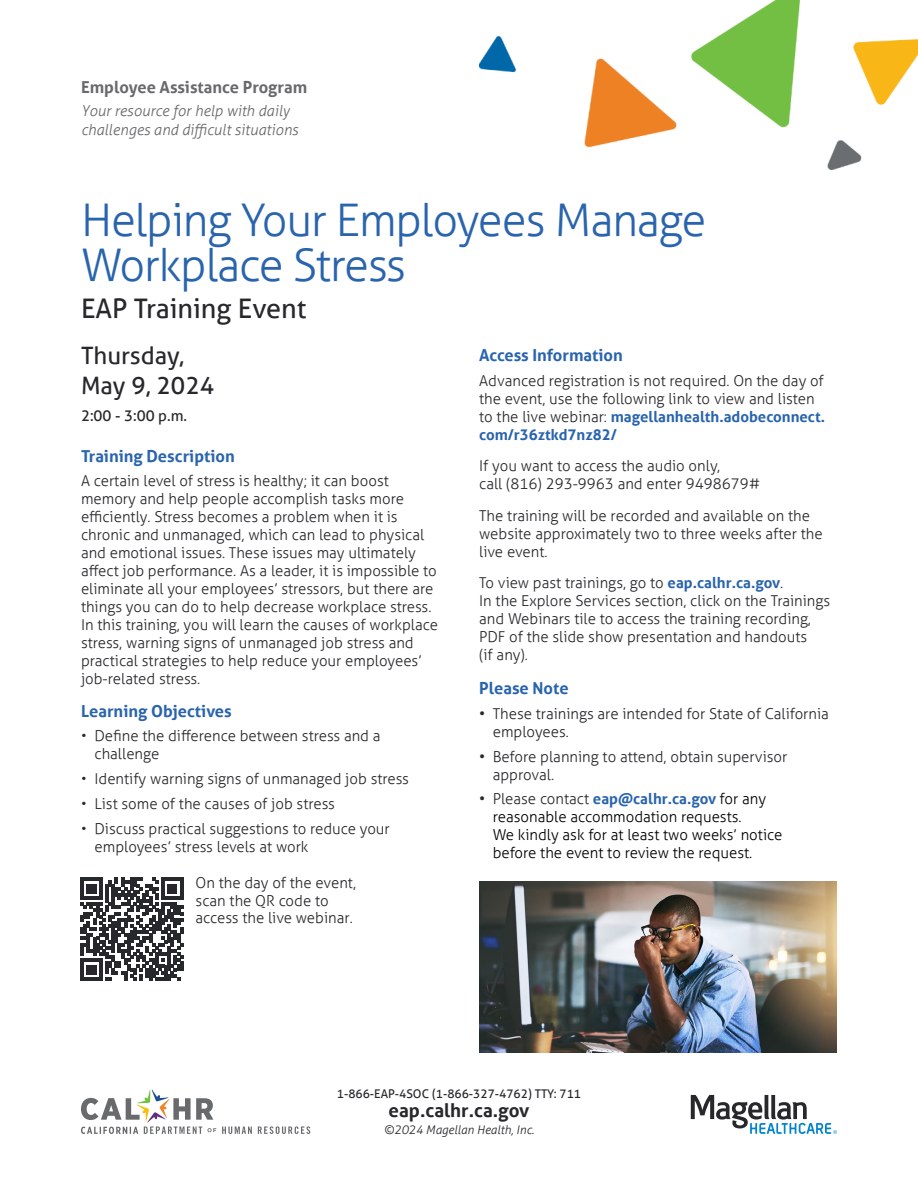
<style>
.page{position:relative;width:918px;height:1188px;background:#fff}
.page>*{position:absolute;margin:0;border:0;box-sizing:border-box;transform-origin:0 0}
.Headline{font:300 45px/45px "Aller";letter-spacing:-.025em;color:#2964ad}
.Intro_text{font:27px "Aller";color:#27282b}
.body_copy_bold{font:24px "Aller";color:#27282b}
.Footer_-_URL{font:700 18.75px "Aller";color:#27282b}
.Subhead{font:700 16.5px "Aller";color:#2964ad}
.Body_copy{font:700 16.5px "Aller";color:#68696c}
.Body_copy-2{font:300 15px/18px "Aller";color:#27282b}
.t1{font:300 15px/18px "Aller";color:#000}
.Body_copy-3{font:italic 300 15px/19.5px "Aller";color:#68696c}
.body_copy_bold-2{font:15px "Aller";color:#27282b}
.Footer_-_Phone_Numbers{font:12px "Aller";color:#27282b}
.Footer_-_Copyright{font:italic 300 12px "Aller";color:#27282b}
.s1{font-weight:700;color:#2964ad}
.s2{font-weight:400}
.s3{font-weight:400;color:#27282b}
.s4{color:#27282b}
</style>
<div class="page">
<img style="left:479px;top:0;width:439px;height:170px">
<svg style="left:81px;top:878px;width:102px;height:102px"></svg>
<svg style="left:81px;top:1089px;width:229px;height:45px"></svg>
<svg style="left:691px;top:1095px;width:146px;height:39px"></svg>
<img style="left:479px;top:881px;width:358px;height:171px">
<p class="Body_copy" style="left:81px;top:77px;width:228px">Employee Assistance Program</p>
<p class="Body_copy-3" style="left:81px;top:101px;width:219px">Your resource for help with daily challenges and difficult situations</p>
<h1 class="Headline" style="left:81px;top:197px;width:627px">Helping Your Employees Manage<br>Workplace Stress</h1>
<p class="Intro_text" style="left:81px;top:292px;width:227px">EAP Training Event</p>
<p class="body_copy_bold" style="left:81px;top:341px;width:105px">Thursday,</p>
<p class="body_copy_bold" style="left:81px;top:371px;width:135px">May 9, 2024</p>
<p class="body_copy_bold-2" style="left:81px;top:406px;width:108px">2:00 - 3:00 p.m.</p>
<h2 class="Subhead" style="left:81px;top:446px;width:155px">Training Description</h2>
<p class="Body_copy-2" style="left:81px;top:472px;width:359px">A certain level of stress is healthy; it can boost memory and help people accomplish tasks more efficiently. Stress becomes a problem when it is chronic and unmanaged, which can lead to physical and emotional issues. These issues may ultimately affect job performance. As a leader, it is impossible to eliminate all your employees’ stressors, but there are things you can do to help decrease workplace stress.<br>In this training, you will learn the causes of workplace stress, warning signs of unmanaged job stress and practical strategies to help reduce your employees’ job-related stress.</p>
<h2 class="Subhead" style="left:81px;top:701px;width:152px">Learning Objectives</h2>
<p class="Body_copy-2" style="left:94px;top:727px;width:288px;text-indent:-14px">• Define the difference between stress and a challenge</p>
<p class="Body_copy-2" style="left:81px;top:770px;width:329px">• Identify warning signs of unmanaged job stress</p>
<p class="Body_copy-2" style="left:81px;top:795px;width:255px">• List some of the causes of job stress</p>
<p class="Body_copy-2" style="left:94px;top:819px;width:297px;text-indent:-14px">• Discuss practical suggestions to reduce your employees’ stress levels at work</p>
<p class="Body_copy-2" style="left:196px;top:874px;width:162px;line-height:17.2px">On the day of the event, scan the QR code to access the live webinar.</p>
<h2 class="Subhead" style="left:479px;top:345px;width:145px">Access Information</h2>
<p class="Body_copy-2" style="left:479px;top:371px;width:348px">Advanced registration is not required. On the day of the event, use the following link to view and listen to the live webinar: <span class="s1">magellanhealth.adobeconnect. com/r36ztkd7nz82/</span></p>
<p class="Body_copy-2" style="left:479px;top:457px;width:282px">If you want to access the audio only,<br>call (816) 293-9963 and enter 9498679#</p>
<p class="Body_copy-2" style="left:479px;top:506px;width:345px">The training will be recorded and available on the website approximately two to three weeks after the live event.</p>
<p class="Body_copy-2" style="left:479px;top:574px;width:353px">To view past trainings, go to <span class="s1">eap.calhr.ca.gov</span>.<br>In the Explore Services section, click on the Trainings and Webinars tile to access the training recording, PDF of the slide show presentation and handouts<br>(if any).</p>
<h2 class="Subhead" style="left:479px;top:678px;width:91px">Please Note</h2>
<p class="Body_copy-2" style="left:493px;top:705px;width:338px;text-indent:-14px"><span class="s2">•</span> These trainings are intended for State of California employees.</p>
<p class="Body_copy-2" style="left:493px;top:747px;width:296px;text-indent:-14px"><span class="s2">•</span> Before planning to attend, obtain supervisor approval.</p>
<p class="t1" style="left:493px;top:790px;width:291px;text-indent:-14px"><span class="s3">•</span> <span class="s4">Please contact</span> <span class="s1">eap@calhr.ca.gov</span> for any reasonable accommodation requests.<br>We kindly ask for at least two weeks’ notice before the event to review the request.</p>
<p class="Footer_-_Phone_Numbers" style="left:337px;top:1086px;width:246px">1-866-EAP-4SOC (1-866-327-4762) TTY: 711</p>
<p class="Footer_-_URL" style="left:389px;top:1099px;width:142px">eap.calhr.ca.gov</p>
<p class="Footer_-_Copyright" style="left:384px;top:1123px;width:152px">©2024 Magellan Health, Inc.</p>
</div>
